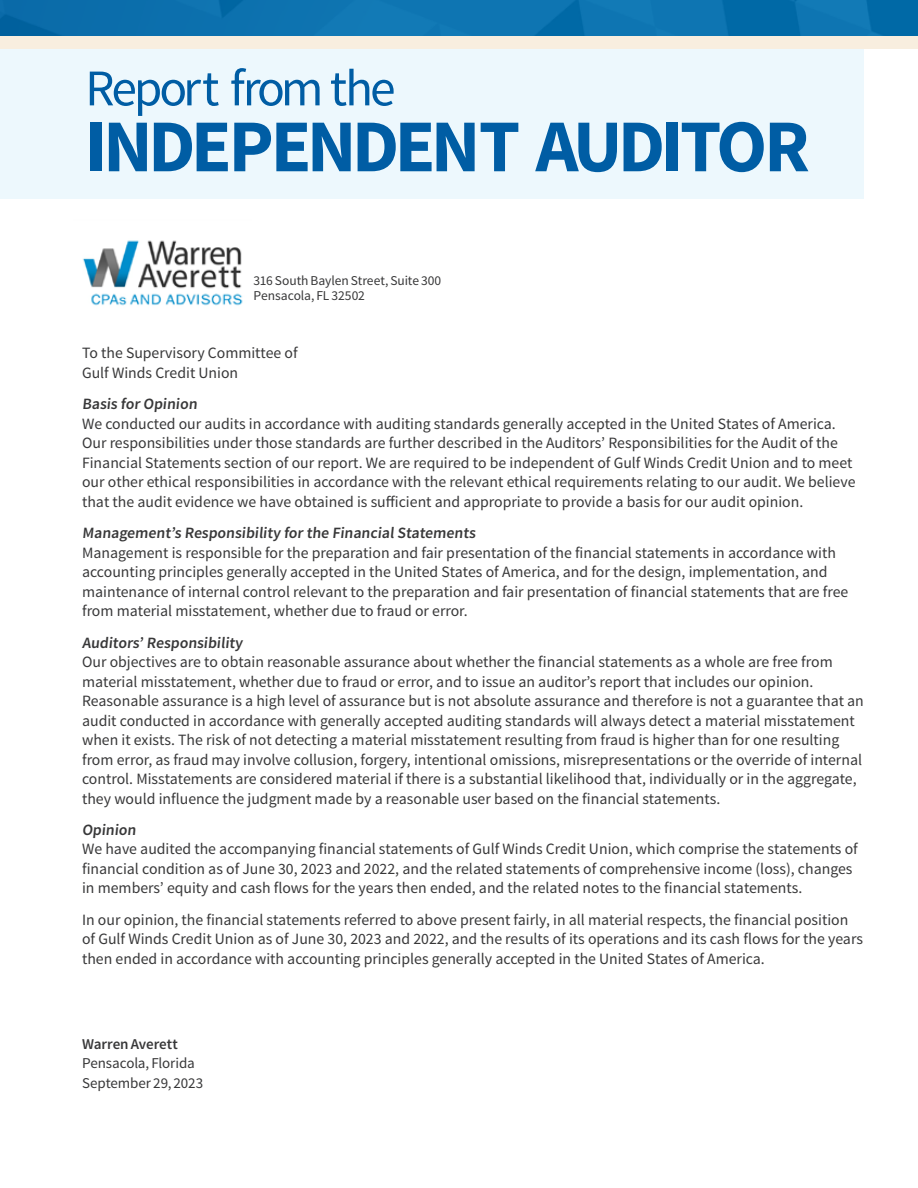
<style>
.page{position:relative;width:918px;height:1188px;background:#fff}
.page>*{position:absolute;margin:0;border:0;box-sizing:border-box;transform-origin:0 0}
.t1{font:700 74.55px "Source Sans Pro";letter-spacing:-.06em;color:#005da4}
.t2{font:51.45px "Source Sans Pro";letter-spacing:-.06em;color:#005da4}
.t3{font:15.75px/19.5px "Source Sans Pro";color:#383839}
.t4{font:600 15.75px "Source Sans Pro";color:#383839}
.t5{font:15px/19.5px "Source Sans Pro";letter-spacing:-.005em;color:#383839}
.t6{font:600 15px "Source Sans Pro";letter-spacing:-.005em;color:#383839}
.t7{font:13.5px/15.8px "Source Sans Pro";letter-spacing:-.005em;color:#383839}
</style>
<div class="page">
<div style="left:0;top:28px;width:864px;height:171px;background:#edf8fd"></div>
<div style="left:0;top:16px;width:918px;height:33px;background:#f8eedf"></div>
<img style="left:0;top:0;width:918px;height:36px">
<img style="left:82px;top:240px;width:161px;height:66px">
<h2 class="t2" style="left:85px;top:56px;width:312px">Report from the</h2>
<h1 class="t1" style="left:85px;top:99px;width:726px">INDEPENDENT AUDITOR</h1>
<p class="t7" style="left:254px;top:272px;width:189px">316 South Baylen Street, Suite 300<br>Pensacola, FL 32502</p>
<p class="t3" style="left:82px;top:344px;width:217px">To the Supervisory Committee of<br>Gulf Winds Credit Union</p>
<p class="t4" style="left:82px;top:394px;width:119px">Basis for Opinion</p>
<p class="t3" style="left:82px;top:414px;width:775px">We conducted our audits in accordance with auditing standards generally accepted in the United States of America.<br>Our responsibilities under those standards are further described in the Auditors’ Responsibilities for the Audit of the Financial Statements section of our report. We are required to be independent of Gulf Winds Credit Union and to meet our other ethical responsibilities in accordance with the relevant ethical requirements relating to our audit. We believe that the audit evidence we have obtained is sufficient and appropriate to provide a basis for our audit opinion.</p>
<p class="t4" style="left:82px;top:523px;width:397px">Management’s Responsibility for the Financial Statements</p>
<p class="t3" style="left:82px;top:543px;width:768px">Management is responsible for the preparation and fair presentation of the financial statements in accordance with accounting principles generally accepted in the United States of America, and for the design, implementation, and maintenance of internal control relevant to the preparation and fair presentation of financial statements that are free from material misstatement, whether due to fraud or error.</p>
<p class="t4" style="left:82px;top:632px;width:164px">Auditors’ Responsibility</p>
<p class="t3" style="left:82px;top:652px;width:783px">Our objectives are to obtain reasonable assurance about whether the financial statements as a whole are free from material misstatement, whether due to fraud or error, and to issue an auditor’s report that includes our opinion.<br>Reasonable assurance is a high level of assurance but is not absolute assurance and therefore is not a guarantee that an audit conducted in accordance with generally accepted auditing standards will always detect a material misstatement when it exists. The risk of not detecting a material misstatement resulting from fraud is higher than for one resulting from error, as fraud may involve collusion, forgery, intentional omissions, misrepresentations or the override of internal control. Misstatements are considered material if there is a substantial likelihood that, individually or in the aggregate, they would influence the judgment made by a reasonable user based on the financial statements.</p>
<p class="t4" style="left:82px;top:820px;width:58px">Opinion</p>
<p class="t3" style="left:82px;top:840px;width:777px">We have audited the accompanying financial statements of Gulf Winds Credit Union, which comprise the statements of financial condition as of June 30, 2023 and 2022, and the related statements of comprehensive income (loss), changes in members’ equity and cash flows for the years then ended, and the related notes to the financial statements.</p>
<p class="t3" style="left:82px;top:910px;width:782px">In our opinion, the financial statements referred to above present fairly, in all material respects, the financial position of Gulf Winds Credit Union as of June 30, 2023 and 2022, and the results of its operations and its cash flows for the years then ended in accordance with accounting principles generally accepted in the United States of America.</p>
<p class="t6" style="left:82px;top:1034px;width:97px">Warren Averett</p>
<p class="t5" style="left:82px;top:1054px;width:123px">Pensacola, Florida<br>September 29, 2023</p>
</div>
